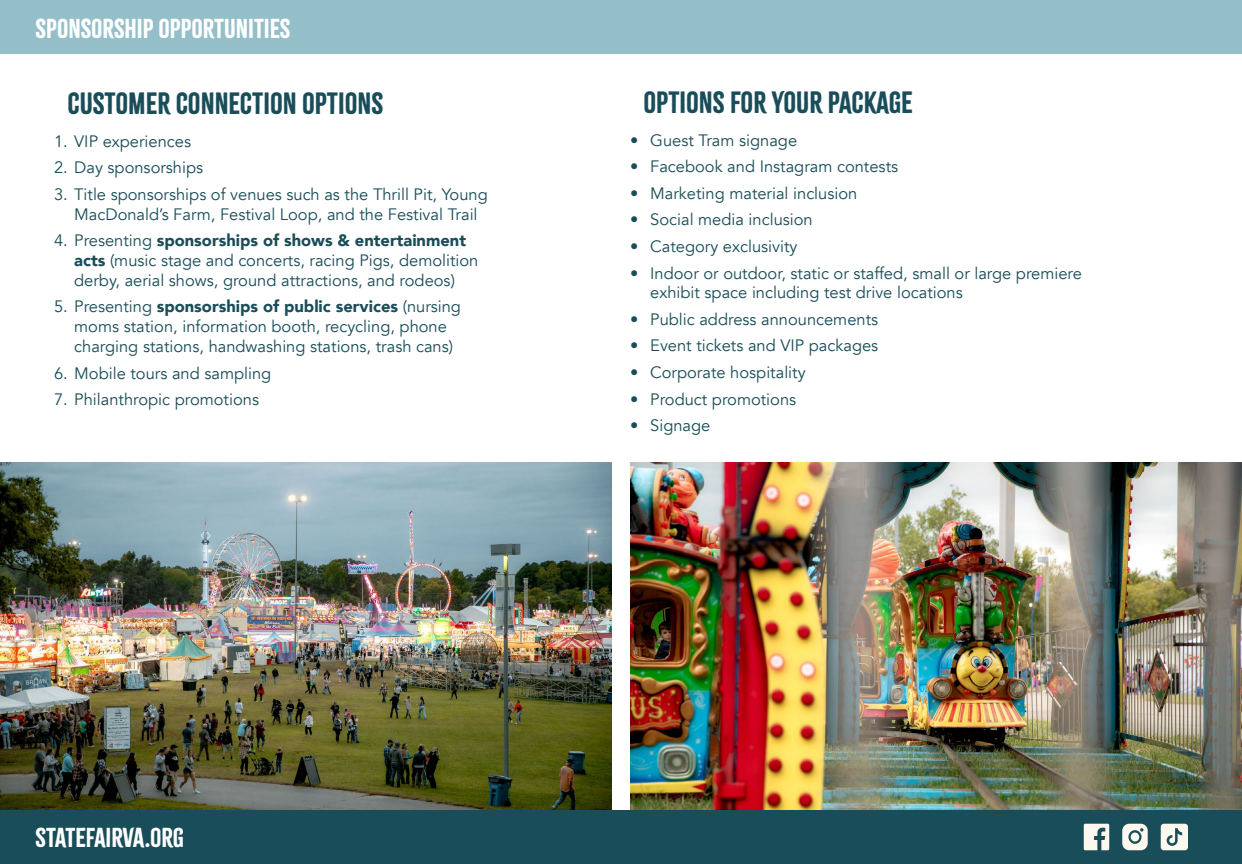
<style>
.page{position:relative;width:1242px;height:864px;background:#fff}
.page>*{position:absolute;margin:0;border:0;box-sizing:border-box;transform-origin:0 0}
.t1{font:27px "Citrus Gothic Solid";color:#194d59}
.t2{font:24px "Citrus Gothic Solid";color:#fff}
.t3{font:16.5px/19.8px "Avenir";color:#194d59}
.s1{font-weight:900}
</style>
<div class="page">
<img style="left:0;top:462px;width:612px;height:348px">
<img style="left:630px;top:462px;width:612px;height:348px">
<div style="left:0;top:810px;width:1242px;height:54px;background:#194d59"></div>
<div style="left:0;top:0;width:1242px;height:54px;background:#94bfc9"></div>
<svg style="left:1084px;top:824px;width:25px;height:26px"></svg>
<svg style="left:1161px;top:824px;width:27px;height:26px"></svg>
<svg style="left:1122px;top:824px;width:26px;height:26px"></svg>
<h2 class="t2" style="left:36px;top:13px;width:256px">SPONSORSHIP OPPORTUNITIES</h2>
<h1 class="t1" style="left:68px;top:86px;width:317px">CUSTOMER CONNECTION OPTIONS</h1>
<p class="t3" style="left:54px;top:132px;width:139px">1. VIP experiences</p>
<p class="t3" style="left:54px;top:158px;width:151px">2. Day sponsorships</p>
<p class="t3" style="left:74px;top:185px;width:415px;text-indent:-20px">3. Title sponsorships of venues such as the Thrill Pit, Young<br>MacDonald’s Farm, Festival Loop, and the Festival Trail</p>
<p class="t3" style="left:74px;top:231px;width:406px;text-indent:-20px">4. Presenting <span class="s1">sponsorships of shows &amp; entertainment acts</span> (music stage and concerts, racing Pigs, demolition derby, aerial shows, ground attractions, and rodeos)</p>
<p class="t3" style="left:74px;top:297px;width:388px;text-indent:-20px">5. Presenting <span class="s1">sponsorships of public services</span> (nursing moms station, information booth, recycling, phone charging stations, handwashing stations, trash cans)</p>
<p class="t3" style="left:54px;top:363px;width:219px">6. Mobile tours and sampling</p>
<p class="t3" style="left:54px;top:390px;width:207px">7. Philanthropic promotions</p>
<h1 class="t1" style="left:644px;top:85px;width:271px">OPTIONS FOR YOUR PACKAGE</h1>
<p class="t3" style="left:630px;top:131px;width:169px">• Guest Tram signage</p>
<p class="t3" style="left:630px;top:157px;width:270px">• Facebook and Instagram contests</p>
<p class="t3" style="left:630px;top:184px;width:229px">• Marketing material inclusion</p>
<p class="t3" style="left:630px;top:210px;width:184px">• Social media inclusion</p>
<p class="t3" style="left:630px;top:237px;width:169px">• Category exclusivity</p>
<p class="t3" style="left:650px;top:263px;width:433px;text-indent:-20px">• Indoor or outdoor, static or staffed, small or large premiere exhibit space including test drive locations</p>
<p class="t3" style="left:630px;top:310px;width:250px">• Public address announcements</p>
<p class="t3" style="left:630px;top:336px;width:250px">• Event tickets and VIP packages</p>
<p class="t3" style="left:630px;top:363px;width:177px">• Corporate hospitality</p>
<p class="t3" style="left:630px;top:389px;width:168px">• Product promotions</p>
<p class="t3" style="left:630px;top:416px;width:82px">• Signage</p>
<h2 class="t2" style="left:36px;top:822px;width:150px">STATEFAIRVA.ORG</h2>
</div>
